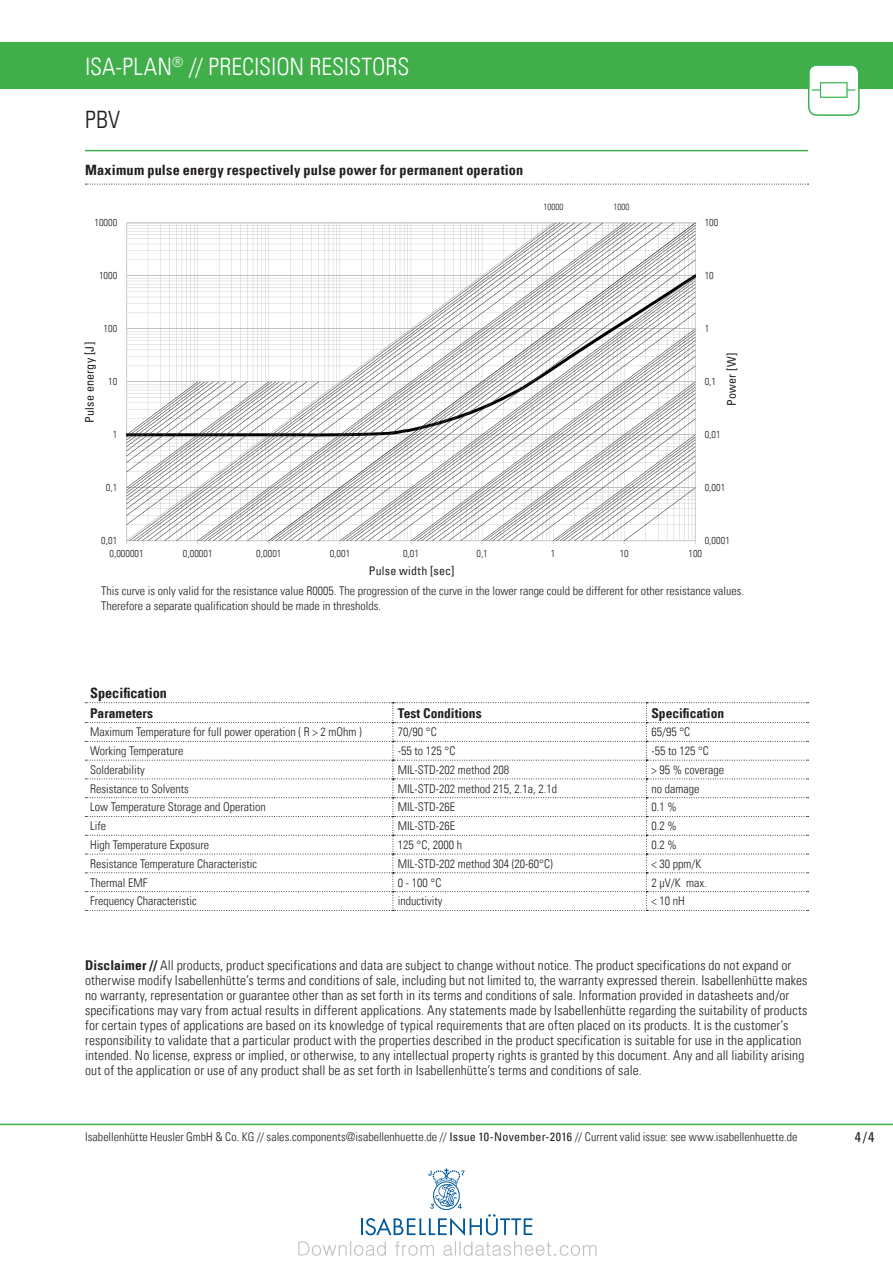
<style>
.page{position:relative;width:893px;height:1263px;background:#fff}
.page>*{position:absolute;margin:0;border:0;box-sizing:border-box;transform-origin:0 0}
.t1{font:24px "Univers Com 47 Light Cond";color:#fff}
.t2{font:24px "Univers Com 47 Light Cond";color:#231f20}
.t3{font:14.25px "Univers Com 67 Bold Cond";letter-spacing:.01em;color:#231f20}
.t4{font:condensed 14.25px "Univers Com 57";color:#231f20}
.t5{font:13.5px/15px "Univers Com 47 Light Cond";letter-spacing:.01em;color:#231f20}
.t6{font:13.5px "Univers Com 67 Bold Cond";color:#231f20}
.t7{font:12px/15px "Univers Com 47 Light Cond";color:#231f20}
.t8{font:condensed 12px "Univers Com 57";letter-spacing:.02em;color:#231f20}
.t9{font:300 condensed 10.05px "Univers";letter-spacing:.005em;color:#231f20}
.t10{font:9px "Univers Com 47 Light Cond";color:#231f20}
.s1{font-family:"Univers Com 67 Bold Cond"}
.s2{font-family:"Univers Com 57";font-stretch:condensed}
</style>
<div class="page">
<hr style="left:0;top:1124px;width:893px;height:1px;background:#40ae49">
<div style="left:0;top:43px;width:893px;height:46px;background:#40ae49"></div>
<hr style="left:85px;top:150px;width:723px;height:1px;background:#40ae49">
<svg style="left:808px;top:65px;width:52px;height:51px"></svg>
<svg style="left:85px;top:702px;width:723px;height:209px"></svg>
<hr style="left:695px;top:223px;width:1px;height:318px;background:#cfd1d2">
<hr style="left:126px;top:223px;width:1px;height:318px;background:#cfd1d2">
<svg style="left:553px;top:260px;width:142px;height:16px"></svg>
<svg style="left:553px;top:313px;width:142px;height:16px"></svg>
<svg style="left:553px;top:356px;width:142px;height:10px"></svg>
<svg style="left:461px;top:366px;width:237px;height:178px"></svg>
<svg style="left:127px;top:223px;width:426px;height:318px"></svg>
<svg style="left:85px;top:184px;width:723px;height:1px"></svg>
<svg style="left:298px;top:1168px;width:298px;height:88px"></svg>
<h1 class="t1" style="left:85px;top:52px;width:323px">ISA-PLAN<sup>®</sup> // Precisi on resistors</h1>
<h1 class="t2" style="left:85px;top:105px;width:37px">PBV</h1>
<p class="t3" style="left:85px;top:161px;width:440px">Maximum pulse energy respectively pulse power for permanent operation</p>
<p class="t10" style="left:544px;top:201px;width:21px">10000</p>
<p class="t10" style="left:614px;top:201px;width:17px">1000</p>
<p class="t9" style="left:94px;top:216px;width:24px">10000</p>
<p class="t9" style="left:705px;top:216px;width:15px">100</p>
<p class="t9" style="left:99px;top:269px;width:20px">1000</p>
<p class="t9" style="left:705px;top:269px;width:11px">10</p>
<p class="t9" style="left:104px;top:322px;width:15px">100</p>
<p class="t9" style="left:705px;top:322px;width:6px">1</p>
<p class="t8" style="left:82px;top:423px;width:82px;rotate:-90deg">Pulse energy [J]</p>
<p class="t9" style="left:108px;top:375px;width:11px">10</p>
<p class="t9" style="left:705px;top:375px;width:13px">0,1</p>
<p class="t8" style="left:724px;top:406px;width:56px;rotate:-90deg">Power [W]</p>
<p class="t9" style="left:113px;top:428px;width:6px">1</p>
<p class="t9" style="left:705px;top:428px;width:17px">0,01</p>
<p class="t9" style="left:106px;top:481px;width:13px">0,1</p>
<p class="t9" style="left:705px;top:481px;width:22px">0,001</p>
<p class="t9" style="left:101px;top:534px;width:17px">0,01</p>
<p class="t9" style="left:705px;top:534px;width:27px">0,0001</p>
<p class="t9" style="left:110px;top:547px;width:36px">0,000001</p>
<p class="t9" style="left:183px;top:547px;width:31px">0,00001</p>
<p class="t9" style="left:256px;top:547px;width:27px">0,0001</p>
<p class="t9" style="left:330px;top:547px;width:22px">0,001</p>
<p class="t9" style="left:403px;top:547px;width:18px">0,01</p>
<p class="t9" style="left:476px;top:547px;width:13px">0,1</p>
<p class="t9" style="left:551px;top:547px;width:6px">1</p>
<p class="t9" style="left:620px;top:547px;width:11px">10</p>
<p class="t9" style="left:689px;top:547px;width:15px">100</p>
<p class="t8" style="left:369px;top:563px;width:87px">Pulse width [sec]</p>
<p class="t7" style="left:101px;top:584px;width:644px">This curve is only valid for the resistance value R0005. The progression of the curve in the lower range could be different for other resistance values.<br>Therefore a separate qualification should be made in thresholds.</p>
<p class="t3" style="left:90px;top:684px;width:78px">Specification</p>
<p class="t6" style="left:90px;top:704px;width:64px">Parameters</p>
<p class="t6" style="left:398px;top:704px;width:85px">Test Conditions</p>
<p class="t6" style="left:651px;top:704px;width:74px">Specification</p>
<p class="t7" style="left:90px;top:724px;width:273px">Maximum Temperature for full power operation ( R &gt; 2 mOhm )</p>
<p class="t7" style="left:398px;top:724px;width:40px">70/90 °C</p>
<p class="t7" style="left:651px;top:724px;width:40px">65/95 °C</p>
<p class="t7" style="left:90px;top:743px;width:95px">Working Temperature</p>
<p class="t7" style="left:398px;top:743px;width:59px">-55 to 125 °C</p>
<p class="t7" style="left:651px;top:743px;width:59px">-55 to 125 °C</p>
<p class="t7" style="left:90px;top:762px;width:56px">Solderability</p>
<p class="t7" style="left:398px;top:762px;width:113px">MIL-STD-202 method 208</p>
<p class="t7" style="left:651px;top:762px;width:74px">&gt; 95 % coverage</p>
<p class="t7" style="left:90px;top:781px;width:100px">Resistance to Solvents</p>
<p class="t7" style="left:398px;top:781px;width:161px">MIL-STD-202 method 215, 2.1a, 2.1d</p>
<p class="t7" style="left:651px;top:781px;width:49px">no damage</p>
<p class="t7" style="left:90px;top:800px;width:177px">Low Temperature Storage and Operation</p>
<p class="t7" style="left:398px;top:800px;width:58px">MIL-STD-26E</p>
<p class="t7" style="left:651px;top:800px;width:27px">0.1 %</p>
<p class="t7" style="left:90px;top:818px;width:17px">Life</p>
<p class="t7" style="left:398px;top:818px;width:58px">MIL-STD-26E</p>
<p class="t7" style="left:651px;top:818px;width:27px">0.2 %</p>
<p class="t7" style="left:90px;top:837px;width:121px">High Temperature Exposure</p>
<p class="t7" style="left:398px;top:837px;width:66px">125 °C, 2000 h</p>
<p class="t7" style="left:651px;top:837px;width:27px">0.2 %</p>
<p class="t7" style="left:90px;top:856px;width:169px">Resistance Temperature Characteristic</p>
<p class="t7" style="left:398px;top:856px;width:156px">MIL-STD-202 method 304 (20-60°C)</p>
<p class="t7" style="left:651px;top:856px;width:51px">&lt; 30 ppm/K</p>
<p class="t7" style="left:90px;top:875px;width:59px">Thermal EMF</p>
<p class="t7" style="left:398px;top:875px;width:45px">0 - 100 °C</p>
<p class="t7" style="left:651px;top:875px;width:57px">2 µV/K max.</p>
<p class="t7" style="left:90px;top:894px;width:108px">Frequency Characteristic</p>
<p class="t7" style="left:398px;top:894px;width:46px">inductivity</p>
<p class="t7" style="left:651px;top:894px;width:35px">&lt; 10 nH</p>
<p class="t5" style="left:85px;top:958px;width:724px"><span class="s1">Disclaimer //</span> All products, product specifications and data are subject to change without notice. The product specifications do not expand or otherwise modify Isabellenhütte’s terms and conditions of sale, including but not limited to, the warranty expressed therein. Isabellenhütte makes no warranty, representation or guarantee other than as set forth in its terms and conditions of sale. Information provided in datasheets and/or specifications may vary from actual results in different applications. Any statements made by Isabellenhütte regarding the suitability of products for certain types of applications are based on its knowledge of typical requirements that are often placed on its products. It is the customer’s responsibility to validate that a particular product with the properties described in the product specification is suitable for use in the application intended. No license, express or implied, or otherwise, to any intellectual property rights is granted by this document. Any and all liability arising out of the application or use of any product shall be as set forth in Isabellenhütte’s terms and conditions of sale.</p>
<p class="t7" style="left:85px;top:1129px;width:714px">Isabellenhütte Heusler GmbH &amp; Co. KG // sales.components@isabellenhuette.de // <span class="s2">Issue 10-November-2016</span> // Current valid issue: see www.isabellenhuette.de</p>
<p class="t4" style="left:855px;top:1127px;width:21px">4/4</p>
</div>
